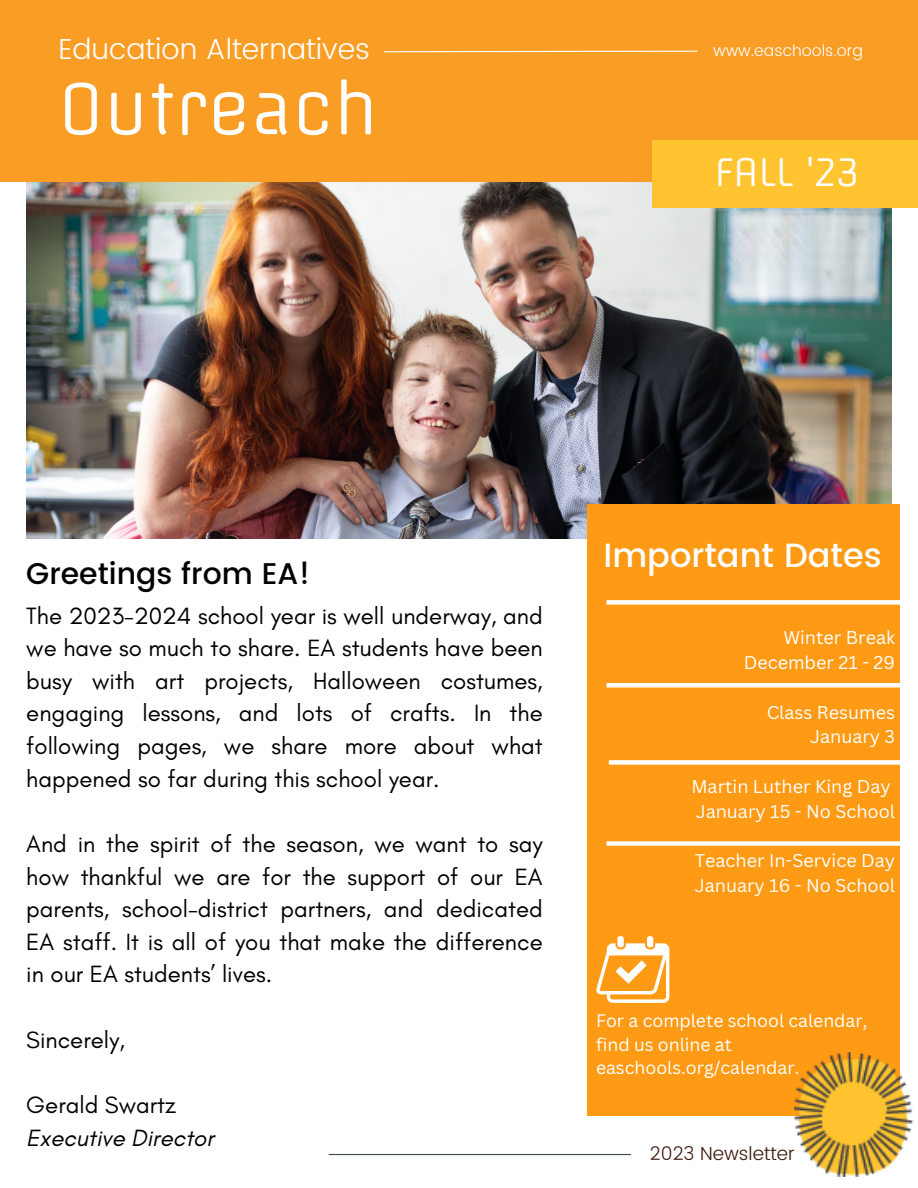
<style>
.page{position:relative;width:918px;height:1188px;background:#fff}
.page>*{position:absolute;margin:0;border:0;box-sizing:border-box;transform-origin:0 0}
.t1{font:68.4px "Offside";color:#fff}
.t2{font:37.5px "Offside";color:#fff}
.t3{font:500 33.6px "Poppins";color:#fff}
.t4{font:500 29.85px "Poppins";color:#000}
.t5{font:300 28.8px "Poppins";color:#fff}
.t6{font:24px/32.7px "Glacial Indifference";color:#000;text-align:justify}
.t7{font:italic 24px "Glacial Indifference";color:#000}
.t8{font:300 18.75px "Poppins";color:#3c1a0c}
.t9{font:18px "Canva Sans";color:#fff}
.t10{font:17.7px "Canva Sans";color:#fff}
.t11{font:300 15.9px "Poppins";color:#fff}
</style>
<div class="page">
<img style="left:26px;top:181px;width:865px;height:357px">
<div style="left:0;top:0;width:918px;height:181px;background:#f99d25"></div>
<div style="left:587px;top:504px;width:313px;height:612px;background:#ff9a15"></div>
<svg style="left:383px;top:50px;width:315px;height:3px"></svg>
<hr style="left:329px;top:1154px;width:302px;height:1px;background:#3e4e40">
<img style="left:795px;top:1053px;width:119px;height:124px">
<div style="left:652px;top:140px;width:266px;height:68px;background:#ffc42f"></div>
<div style="left:617px;top:936px;width:7px;height:11px;background:#fff;border-radius:3px"></div>
<div style="left:647px;top:936px;width:6px;height:11px;background:#fff;border-radius:3px"></div>
<svg style="left:596px;top:943px;width:73px;height:59px"></svg>
<div style="left:607px;top:683px;width:293px;height:5px;background:#fff"></div>
<div style="left:607px;top:600px;width:293px;height:5px;background:#fff"></div>
<div style="left:609px;top:760px;width:294px;height:5px;background:#fff"></div>
<div style="left:607px;top:841px;width:293px;height:5px;background:#fff"></div>
<p class="t5" style="left:58px;top:32px;width:313px">Education Alternatives</p>
<p class="t1" style="left:58px;top:66px;width:322px">Outreach</p>
<p class="t11" style="left:713px;top:41px;width:151px">www.easchools.org</p>
<p class="t2" style="left:715px;top:148px;width:145px">FALL '23</p>
<p class="t4" style="left:26px;top:556px;width:286px">Greetings from EA!</p>
<p class="t6" style="left:26px;top:599px;width:518px">The 2023-2024 school year is well underway, and we have so much to share. EA students have been busy with art projects, Halloween costumes, engaging lessons, and lots of crafts. In the following pages, we share more about what happened so far during this school year.</p>
<p class="t6" style="left:26px;top:827px;width:518px">And in the spirit of the season, we want to say how thankful we are for the support of our EA parents, school-district partners, and dedicated EA staff. It is all of you that make the difference in our EA students’ lives.</p>
<p class="t6" style="left:26px;top:1023px;width:100px">Sincerely,</p>
<p class="t6" style="left:26px;top:1088px;width:151px">Gerald Swartz</p>
<p class="t7" style="left:26px;top:1123px;width:189px">Executive Director</p>
<p class="t3" style="left:604px;top:536px;width:280px">Important Dates</p>
<p class="t9" style="left:783px;top:625px;width:113px">Winter Break</p>
<p class="t9" style="left:744px;top:650px;width:153px">December 21 - 29</p>
<p class="t9" style="left:767px;top:699px;width:130px">Class Resumes</p>
<p class="t9" style="left:810px;top:724px;width:86px">January 3</p>
<p class="t9" style="left:691px;top:774px;width:201px">Martin Luther King Day</p>
<p class="t9" style="left:696px;top:798px;width:201px">January 15 - No School</p>
<p class="t9" style="left:695px;top:848px;width:202px">Teacher In-Service Day</p>
<p class="t9" style="left:695px;top:873px;width:202px">January 16 - No School</p>
<p class="t10" style="left:596px;top:1008px;width:273px">For a complete school calendar,</p>
<p class="t10" style="left:596px;top:1032px;width:137px">find us online at</p>
<p class="t10" style="left:596px;top:1055px;width:205px">easchools.org/calendar.</p>
<p class="t8" style="left:650px;top:1142px;width:146px">2023 Newsletter</p>
</div>
